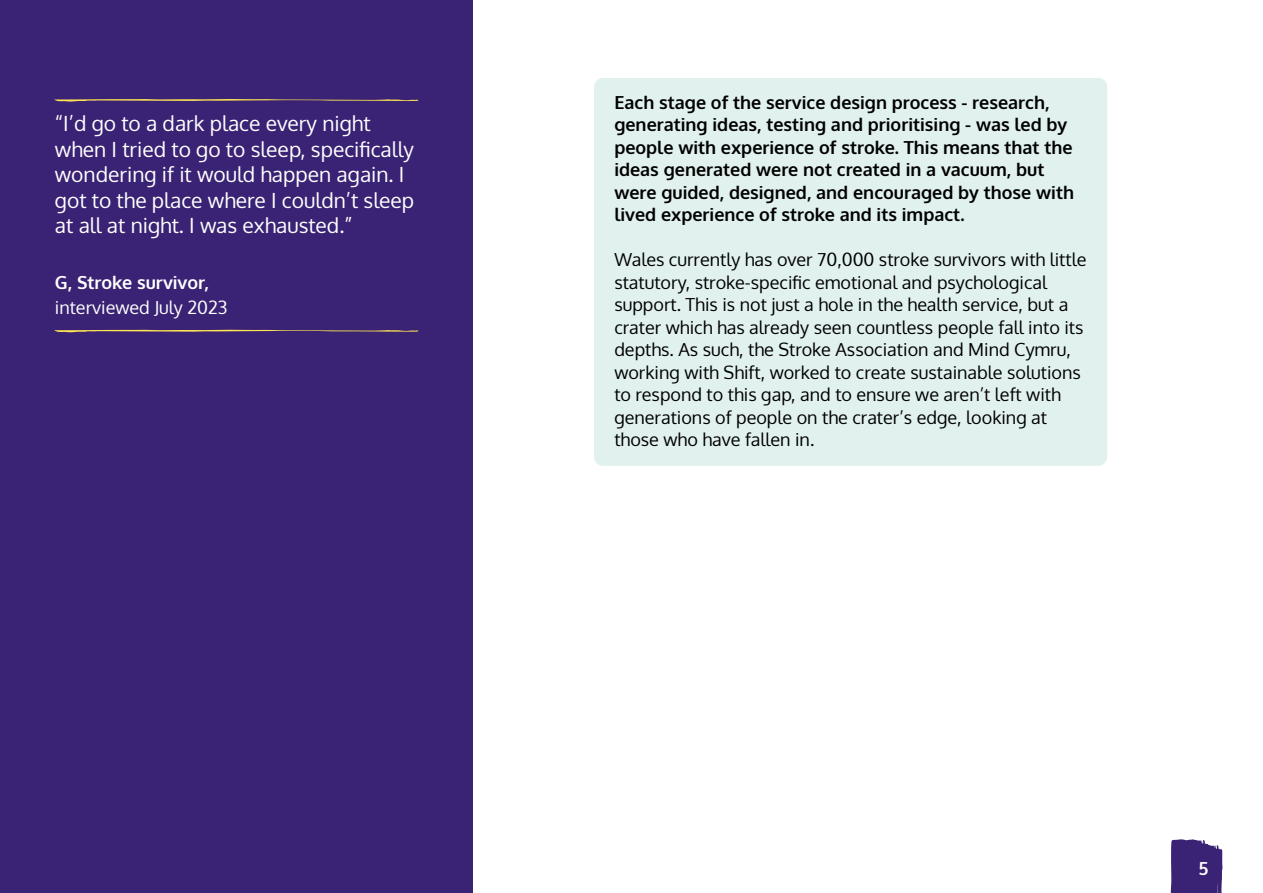
<style>
.page{position:relative;width:1263px;height:893px;background:#fff}
.page>*{position:absolute;margin:0;border:0;box-sizing:border-box;transform-origin:0 0}
.t1{font:21px/25.5px "Oxygen";color:#fff}
.t2{font:18px/22.5px "Oxygen";color:#000}
.t3{font:700 18px/22.5px "Oxygen";color:#000}
.t4{font:700 18px "Oxygen";color:#fff}
.t5{font:18px "Oxygen";color:#fff}
</style>
<div class="page">
<div style="left:594px;top:78px;width:513px;height:388px;background:#e1f1ee;border-radius:9px"></div>
<svg style="left:1170px;top:839px;width:53px;height:54px;background:#4d3781"></svg>
<div style="left:0;top:0;width:472px;height:893px;background:#3a2274"></div>
<svg style="left:54px;top:99px;width:365px;height:3px"></svg>
<svg style="left:54px;top:330px;width:365px;height:2px"></svg>
<p class="t1" style="left:55px;top:111px;width:361px">“I’d go to a dark place every night when I tried to go to sleep, specifically wondering if it would happen again. I got to the place where I couldn’t sleep at all at night. I was exhausted.”</p>
<p class="t4" style="left:55px;top:271px;width:156px">G, Stroke survivor,</p>
<p class="t5" style="left:55px;top:296px;width:174px">interviewed July 2023</p>
<p class="t1" style="left:54px;top:114px;width:342px">night when I tried to go to sleep, specifically wondering if it would happen again. I got to the place where I couldn’t sleep at all at night.<br>I was exhausted.</p>
<p class="t3" style="left:614px;top:92px;width:461px">Each stage of the service design process - research, generating ideas, testing and prioritising - was led by people with experience of stroke. This means that the ideas generated were not created in a vacuum, but were guided, designed, and encouraged by those with lived experience of stroke and its impact.</p>
<p class="t2" style="left:614px;top:249px;width:474px">Wales currently has over 70,000 stroke survivors with little statutory, stroke-specific emotional and psychological support. This is not just a hole in the health service, but a crater which has already seen countless people fall into its depths. As such, the Stroke Association and Mind Cymru, working with Shift, worked to create sustainable solutions to respond to this gap, and to ensure we aren’t left with generations of people on the crater’s edge, looking at those who have fallen in.</p>
<p class="t4" style="left:1185px;top:854px;width:25px">55</p>
</div>
